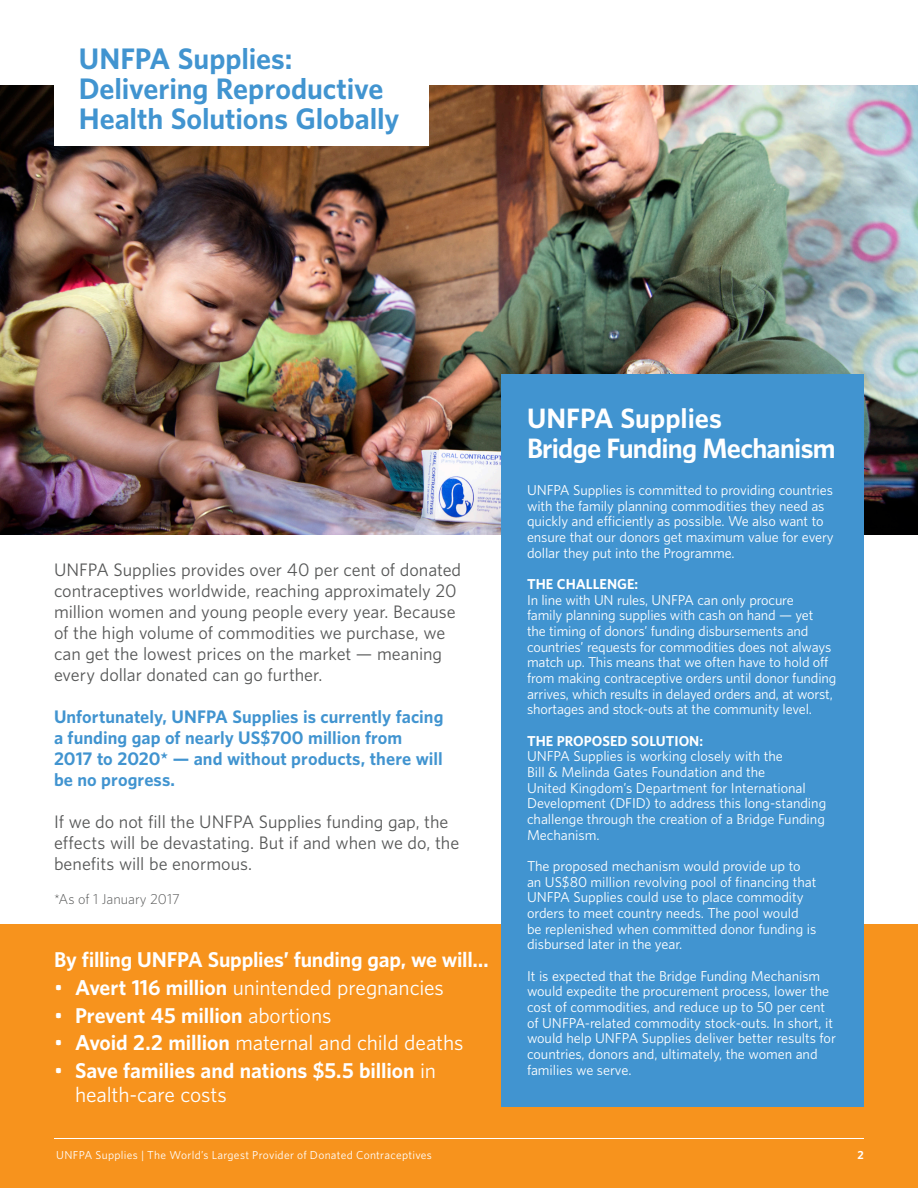
<style>
.page{position:relative;width:918px;height:1188px;background:#fff}
.page>*{position:absolute;margin:0;border:0;box-sizing:border-box;transform-origin:0 0}
.t1{font:700 27px/30px "UNFPA";letter-spacing:-.005em;color:#4194d0}
.t2{font:700 25.5px/30px "UNFPA";letter-spacing:-.03em;color:#fff}
.t3{font:700 19.5px/24px "UNFPA";letter-spacing:-.01em;color:#fff}
.t4{font:19.5px "UNFPA Text";letter-spacing:-.01em;color:#fff}
.t5{font:16.5px/21px "UNFPA Text";color:#565757}
.t6{font:700 16.5px/21px "UNFPA";letter-spacing:.005em;color:#4194d0}
.t7{font:13.05px/15.6px "UNFPA Text";letter-spacing:-.01em;color:#fff}
.t8{font:300 13.05px "UNFPA";color:#565757}
.t9{font:700 13.05px "UNFPA";color:#fff}
.t10{font:10.5px "UNFPA Text";letter-spacing:.03em;color:#fff}
.t11{font:700 10.5px "UNFPA";color:#fff}
.s1{font-family:"UNFPA";font-weight:700}
.s2{font-family:"UNFPA Text";font-weight:400}
</style>
<div class="page">
<div style="left:0;top:924px;width:918px;height:264px;background:#f7931d"></div>
<img style="left:0;top:85px;width:918px;height:450px">
<div style="left:501px;top:375px;width:363px;height:732px;background:#4194d0"></div>
<div style="left:54px;top:62px;width:375px;height:84px;background:#fff"></div>
<hr style="left:54px;top:1138px;width:810px;height:1px;background:#fff">
<p class="t1" style="left:79px;top:43px;width:322px">UNFPA Supplies:<br>Delivering Reproductive<br>Health Solutions Globally</p>
<p class="t5" style="left:54px;top:559px;width:409px">UNFPA Supplies provides over 40 per cent of donated contraceptives worldwide, reaching approximately 20 million women and young people every year. Because of the high volume of commodities we purchase, we can get the lowest prices on the market — meaning every dollar donated can go further.</p>
<p class="t6" style="left:54px;top:706px;width:391px">Unfortunately, UNFPA Supplies is currently facing a funding gap of nearly US$700 million from 2017 to 2020* — and without products, there will be no progress.</p>
<p class="t5" style="left:54px;top:811px;width:407px">If we do not fill the UNFPA Supplies funding gap, the effects will be devastating. But if and when we do, the benefits will be enormous.</p>
<p class="t8" style="left:54px;top:891px;width:127px">*As of 1 January 2017</p>
<p class="t3" style="left:54px;top:947px;width:436px">By filling UNFPA Supplies’ funding gap, we will…</p>
<p class="t4" style="left:54px;top:975px;width:392px">• <span class="s1">Avert 116 million</span> unintended pregnancies</p>
<p class="t3" style="left:54px;top:1002px;width:279px"><span class="s2">•</span> Prevent 45 million <span class="s2">abortions</span></p>
<p class="t4" style="left:54px;top:1030px;width:411px">• <span class="s1">Avoid 2.2 million</span> maternal and child deaths</p>
<p class="t3" style="left:75px;top:1058px;width:363px;text-indent:-21px"><span class="s2">•</span> Save families and nations $5.5 billion <span class="s2">in health-care costs</span></p>
<p class="t2" style="left:527px;top:403px;width:310px">UNFPA Supplies<br>Bridge Funding Mechanism</p>
<p class="t7" style="left:527px;top:482px;width:308px">UNFPA Supplies is committed to providing countries with the family planning commodities they need as quickly and efficiently as possible. We also want to ensure that our donors get maximum value for every dollar they put into the Programme.</p>
<p class="t9" style="left:527px;top:575px;width:113px">THE CHALLENGE:</p>
<p class="t7" style="left:527px;top:592px;width:311px">In line with UN rules, UNFPA can only procure<br>family planning supplies with cash on hand — yet<br>the timing of donors’ funding disbursements and countries’ requests for commodities does not always match up. This means that we often have to hold off from making contraceptive orders until donor funding arrives, which results in delayed orders and, at worst, shortages and stock-outs at the community level.</p>
<p class="t7" style="left:527px;top:733px;width:301px"><span class="s1">THE PROPOSED SOLUTION:<br></span>UNFPA Supplies is working closely with the<br>Bill &amp; Melinda Gates Foundation and the<br>United Kingdom’s Department for International Development (DFID) to address this long-standing challenge through the creation of a Bridge Funding Mechanism.</p>
<p class="t7" style="left:527px;top:858px;width:291px">The proposed mechanism would provide up to an US$80 million revolving pool of financing that UNFPA Supplies could use to place commodity orders to meet country needs. The pool would<br>be replenished when committed donor funding is disbursed later in the year.</p>
<p class="t7" style="left:527px;top:967px;width:310px">It is expected that the Bridge Funding Mechanism would expedite the procurement process, lower the cost of commodities, and reduce up to 50 per cent of UNFPA-related commodity stock-outs. In short, it would help UNFPA Supplies deliver better results for countries, donors and, ultimately, the women and families we serve.</p>
<p class="t10" style="left:56px;top:1148px;width:377px">UNFPA Supplies | The World’s Largest Provider of Donated Contraceptives</p>
<p class="t11" style="left:858px;top:1148px;width:8px">2</p>
</div>
